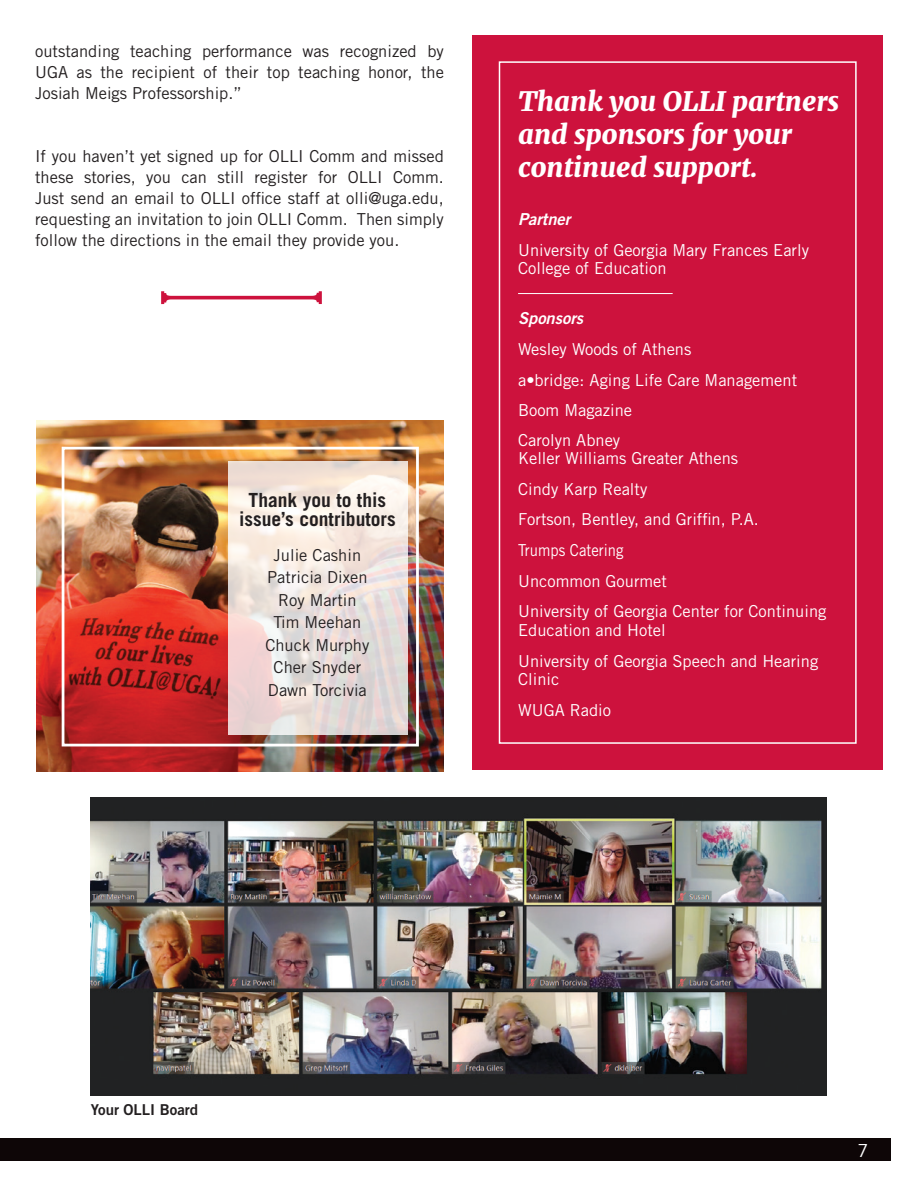
<style>
.page{position:relative;width:918px;height:1188px;background:#fff}
.page>*{position:absolute;margin:0;border:0;box-sizing:border-box;transform-origin:0 0}
.t1{font:italic 900 27px/33px "Merriweather";color:#fff}
.t2{font:700 19.5px/19.5px "Trade Gothic";color:#231f20;text-align:center}
.t3{font:18px "Trade Gothic";color:#fff}
.t4{font:16.5px/21px "Trade Gothic";color:#231f20;text-align:justify}
.t5{font:16.5px/18px "Trade Gothic";color:#fff}
.t6{font:italic 16.5px "Trade Gothic Bold Two";color:#fff}
.t7{font:16.5px "Trade Gothic";color:#fff;scale:.9 1}
.t8{font:15px "Trade Gothic Bold Two";color:#231f20}
</style>
<div class="page">
<svg style="left:161px;top:291px;width:161px;height:13px"></svg>
<div style="left:472px;top:35px;width:411px;height:735px;background:#cd123d"></div>
<hr style="left:518px;top:293px;width:155px;height:1px;background:#fff">
<img style="left:91px;top:798px;width:736px;height:298px">
<div style="left:499px;top:61px;width:358px;height:683px;border:2px solid #fff"></div>
<img style="left:37px;top:420px;width:407px;height:351px">
<div style="left:62px;top:447px;width:357px;height:299px;border:3px solid #fff"></div>
<svg style="left:229px;top:461px;width:179px;height:274px;background:#ede1dc"></svg>
<div style="left:0;top:1139px;width:891px;height:22px;background:#0e0607"></div>
<p class="t4" style="left:35px;top:41px;width:410px">outstanding teaching performance was recognized by UGA as the recipient of their top teaching honor, the Josiah Meigs Professorship.”</p>
<p class="t4" style="left:35px;top:146px;width:410px">If you haven’t yet signed up for OLLI Comm and missed these stories, you can still register for OLLI Comm.<br>Just send an email to OLLI office staff at olli@uga.edu, requesting an invitation to join OLLI Comm. Then simply follow the directions in the email they provide you.</p>
<p class="t2" style="left:239px;top:490px;width:158px">Thank you to this issue’s contributors</p>
<p class="t4" style="left:274px;top:544px;width:89px">Julie Cashin</p>
<p class="t4" style="left:267px;top:566px;width:102px">Patricia Dixen</p>
<p class="t4" style="left:278px;top:589px;width:80px">Roy Martin</p>
<p class="t4" style="left:273px;top:611px;width:89px">Tim Meehan</p>
<p class="t4" style="left:265px;top:634px;width:106px">Chuck Murphy</p>
<p class="t4" style="left:274px;top:656px;width:89px">Cher Snyder</p>
<p class="t4" style="left:268px;top:679px;width:100px">Dawn Torcivia</p>
<p class="t1" style="left:518px;top:84px;width:323px">Thank you OLLI partners and sponsors for your continued support.</p>
<p class="t6" style="left:518px;top:209px;width:54px">Partner</p>
<p class="t5" style="left:518px;top:241px;width:292px">University of Georgia Mary Frances Early<br>College of Education</p>
<p class="t6" style="left:518px;top:308px;width:67px">Sponsors</p>
<p class="t5" style="left:518px;top:340px;width:175px">Wesley Woods of Athens</p>
<p class="t5" style="left:518px;top:371px;width:281px">a•bridge: Aging Life Care Management</p>
<p class="t5" style="left:518px;top:401px;width:116px">Boom Magazine</p>
<p class="t5" style="left:518px;top:431px;width:222px">Carolyn Abney<br>Keller Williams Greater Athens</p>
<p class="t5" style="left:518px;top:480px;width:131px">Cindy Karp Realty</p>
<p class="t5" style="left:518px;top:510px;width:242px">Fortson, Bentley, and Griffin, P.A.</p>
<p class="t7" style="left:518px;top:540px;width:119px">Trumps Catering</p>
<p class="t5" style="left:518px;top:571px;width:150px">Uncommon Gourmet</p>
<p class="t5" style="left:518px;top:602px;width:310px;line-height:18.8px">University of Georgia Center for Continuing<br>Education and Hotel</p>
<p class="t5" style="left:518px;top:651px;width:302px;line-height:18.8px">University of Georgia Speech and Hearing<br>Clinic</p>
<p class="t5" style="left:518px;top:701px;width:95px">WUGA Radio</p>
<p class="t8" style="left:91px;top:1101px;width:109px">Your OLLI Board</p>
<p class="t3" style="left:857px;top:1140px;width:12px">7</p>
</div>
